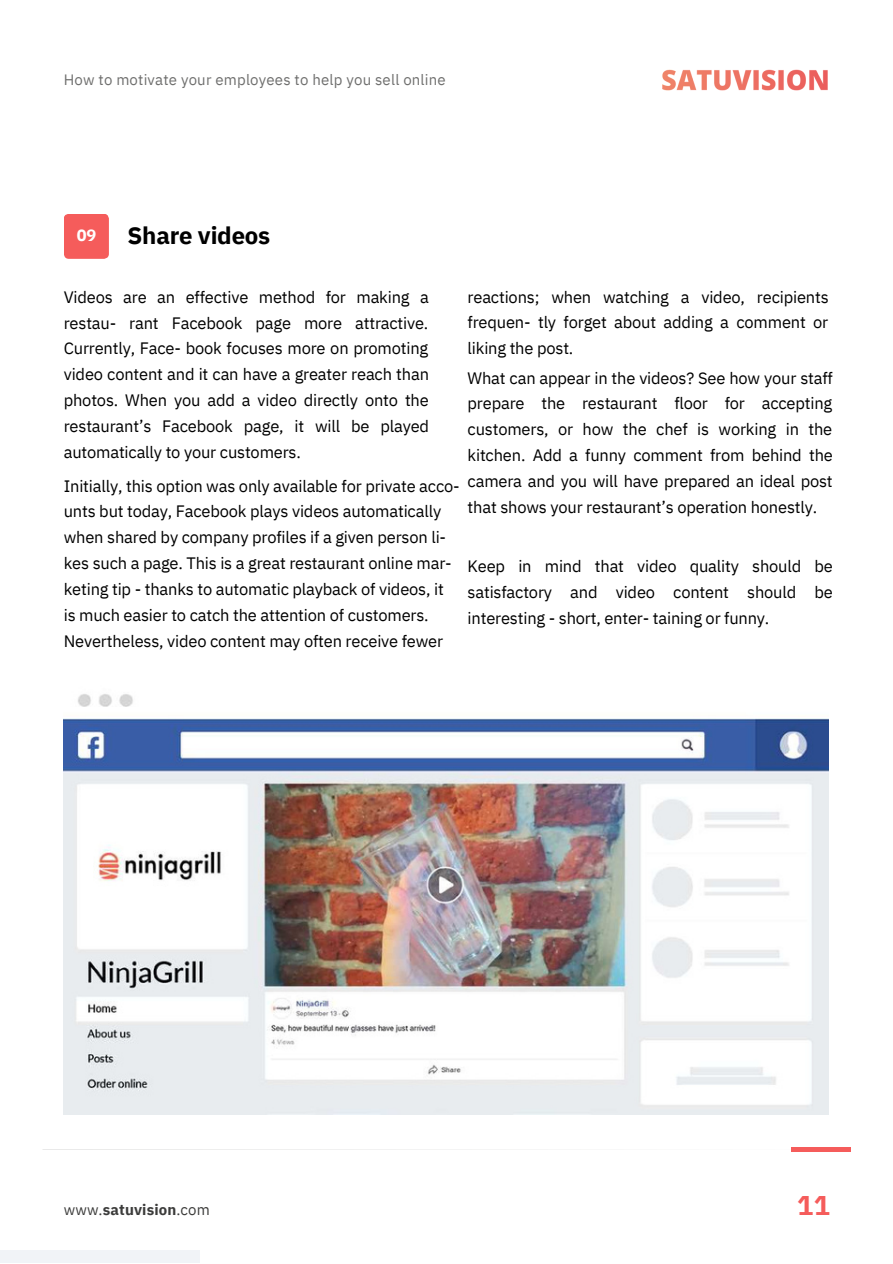
<style>
.page{position:relative;width:893px;height:1264px;background:#fff}
.page>*{position:absolute;margin:0;border:0;box-sizing:border-box;transform-origin:0 0}
.t1{font:700 27px "IBM Plex Sans";color:#f55c5b}
.t2{font:700 24px "IBM Plex Sans";letter-spacing:-.01em;color:#000}
.t3{font:16.5px/25.8px "IBM Plex Sans";letter-spacing:-.01em;color:#000;text-align:justify}
.t4{font:700 16.5px "IBM Plex Sans";color:#fff}
.t5{font:15px "IBM Plex Sans";letter-spacing:.015em;color:#6f6f6e}
.t6{font:700 15px "IBM Plex Sans";letter-spacing:.01em;color:#3c3c3b}
.s1{font-weight:400}
</style>
<div class="page">
<div style="left:0;top:1249px;width:200px;height:13px;background:#f1f3f7"></div>
<div style="left:64px;top:214px;width:45px;height:45px;background:#f55c5b;border-radius:5px"></div>
<hr style="left:42px;top:144px;width:807px;height:1px;background:#c6c6c5">
<hr style="left:42px;top:1149px;width:808px;height:1px;background:#c6c6c5">
<hr style="left:791px;top:1147px;width:59px;height:4px;background:#f55c5b">
<img style="left:64px;top:694px;width:764px;height:420px">
<img style="left:662px;top:69px;width:166px;height:22px">
<p class="t5" style="left:64px;top:70px;width:383px">How to motivate your employees to help you sell online</p>
<p class="t4" style="left:77px;top:224px;width:21px">09</p>
<p class="t2" style="left:127px;top:220px;width:144px">Share videos</p>
<p class="t3" style="left:64px;top:283px;width:367px">Videos are an effective method for making a restau- rant Facebook page more attractive.<br>Currently, Face- book focuses more on promoting video content and it can have a greater reach than photos. When you add a video directly onto the restaurant’s Facebook page, it will be played automatically to your customers.</p>
<p class="t3" style="left:467px;top:283px;width:362px">reactions; when watching a video, recipients frequen- tly forget about adding a comment or liking the post.</p>
<p class="t3" style="left:467px;top:364px;width:367px">What can appear in the videos? See how your staff prepare the restaurant floor for accepting customers, or how the chef is working in the kitchen. Add a funny comment from behind the camera and you will have prepared an ideal post that shows your restaurant’s operation honestly.</p>
<p class="t3" style="left:64px;top:472px;width:397px;text-align:left">Initially, this option was only available for private acco&shy;unts but today, Facebook plays videos automatically when shared by company profiles if a given person li&shy;kes such a page. This is a great restaurant online mar&shy;keting tip - thanks to automatic playback of videos, it is much easier to catch the attention of customers.<br>Nevertheless, video content may often receive fewer</p>
<p class="t3" style="left:467px;top:553px;width:367px">Keep in mind that video quality should be satisfactory and video content should be interesting - short, enter- taining or funny.</p>
<p class="t6" style="left:64px;top:1199px;width:147px"><span class="s1">www.</span>satuvision<span class="s1">.com</span></p>
<p class="t1" style="left:797px;top:1187px;width:34px">11</p>
</div>
